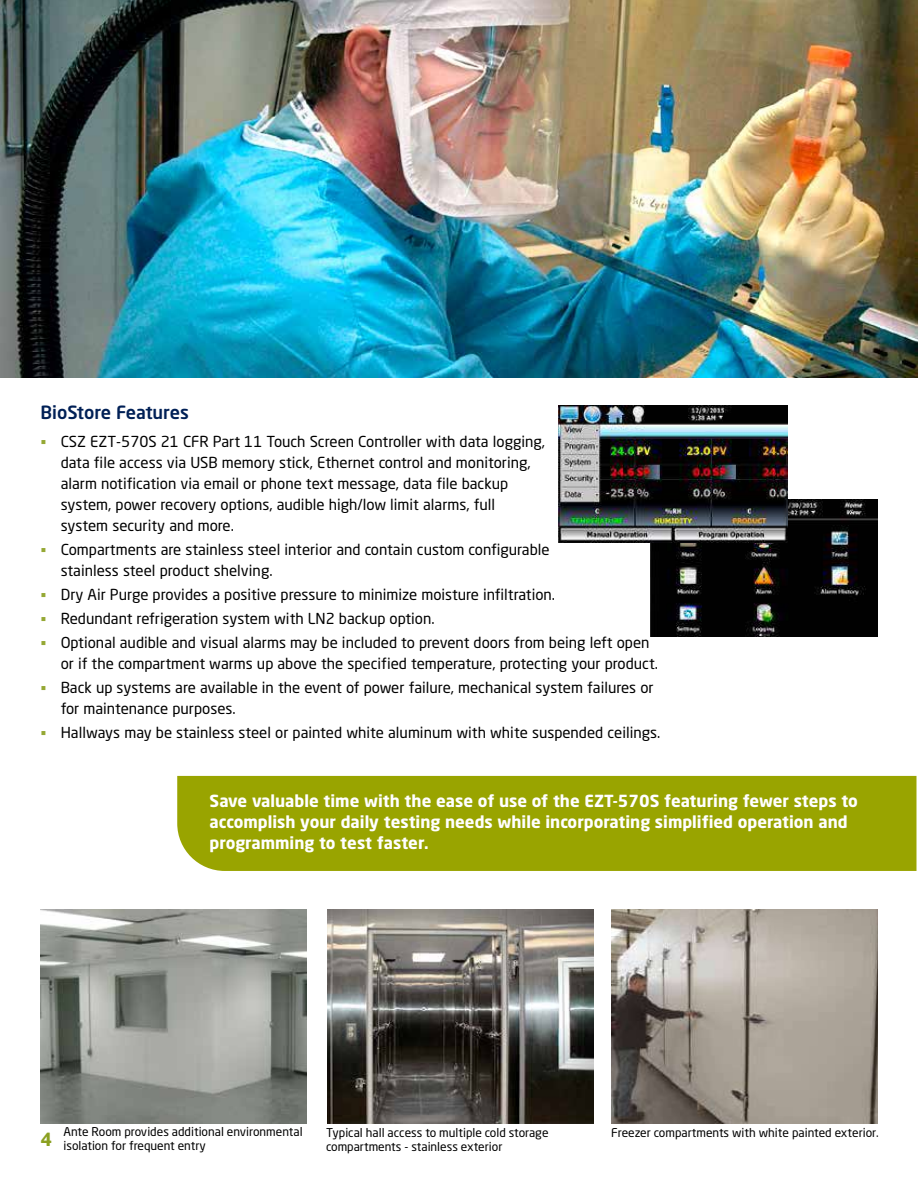
<style>
.page{position:relative;width:918px;height:1188px;background:#fff}
.page>*{position:absolute;margin:0;border:0;box-sizing:border-box;transform-origin:0 0}
.t1{font:500 18px "Neo Sans Std";color:#002056}
.t2{font:700 16.5px/21px "Neo Sans Std";color:#fff}
.t3{font:15px/21px "Neo Sans Std";color:#000}
.t4{font:12px "Neo Sans Std";color:#000}
</style>
<div class="page">
<img style="left:0;top:0;width:918px;height:378px">
<img style="left:650px;top:500px;width:228px;height:136px">
<img style="left:559px;top:405px;width:228px;height:138px">
<img style="left:40px;top:910px;width:267px;height:214px">
<img style="left:327px;top:910px;width:267px;height:214px">
<div style="left:177px;top:776px;width:739px;height:95px;background:#99a400"></div>
<img style="left:612px;top:909px;width:266px;height:214px">
<p class="t1" style="left:40px;top:401px;width:150px">BioStore Features</p>
<p class="t3" style="left:61px;top:430px;width:486px">CSZ EZT-570S 21 CFR Part 11 Touch Screen Controller with data logging, data file access via USB memory stick, Ethernet control and monitoring, alarm notification via email or phone text message, data file backup system, power recovery options, audible high/low limit alarms, full system security and more.</p>
<p class="t3" style="left:61px;top:538px;width:490px">Compartments are stainless steel interior and contain custom configurable stainless steel product shelving.</p>
<p class="t3" style="left:61px;top:582px;width:590px;line-height:24px">Dry Air Purge provides a positive pressure to minimize moisture infiltration.<br>Redundant refrigeration system with LN2 backup option.<br>Optional audible and visual alarms may be included to prevent doors from being left open</p>
<p class="t3" style="left:61px;top:651px;width:599px;line-height:24px">or if the compartment warms up above the specified temperature, protecting your product.<br>Back up systems are available in the event of power failure, mechanical system failures or</p>
<p class="t3" style="left:61px;top:696px;width:601px;line-height:24px">for maintenance purposes.<br>Hallways may be stainless steel or painted white aluminum with white suspended ceilings.</p>
<p class="t2" style="left:210px;top:790px;width:650px">Save valuable time with the ease of use of the EZT-570S featuring fewer steps to accomplish your daily testing needs while incorporating simplified operation and programming to test faster.</p>
<p class="t4" style="left:63px;top:1124px;width:241px">Ante Room provides additional environmental</p>
<p class="t4" style="left:326px;top:1125px;width:224px">Typical hall access to multiple cold storage</p>
<p class="t4" style="left:611px;top:1125px;width:269px">Freezer compartments with white painted exterior.</p>
<p class="t4" style="left:40px;top:1138px;width:167px"><sup>4</sup> isolation for frequent entry</p>
<p class="t4" style="left:326px;top:1139px;width:178px">compartments - stainless exterior</p>
</div>
